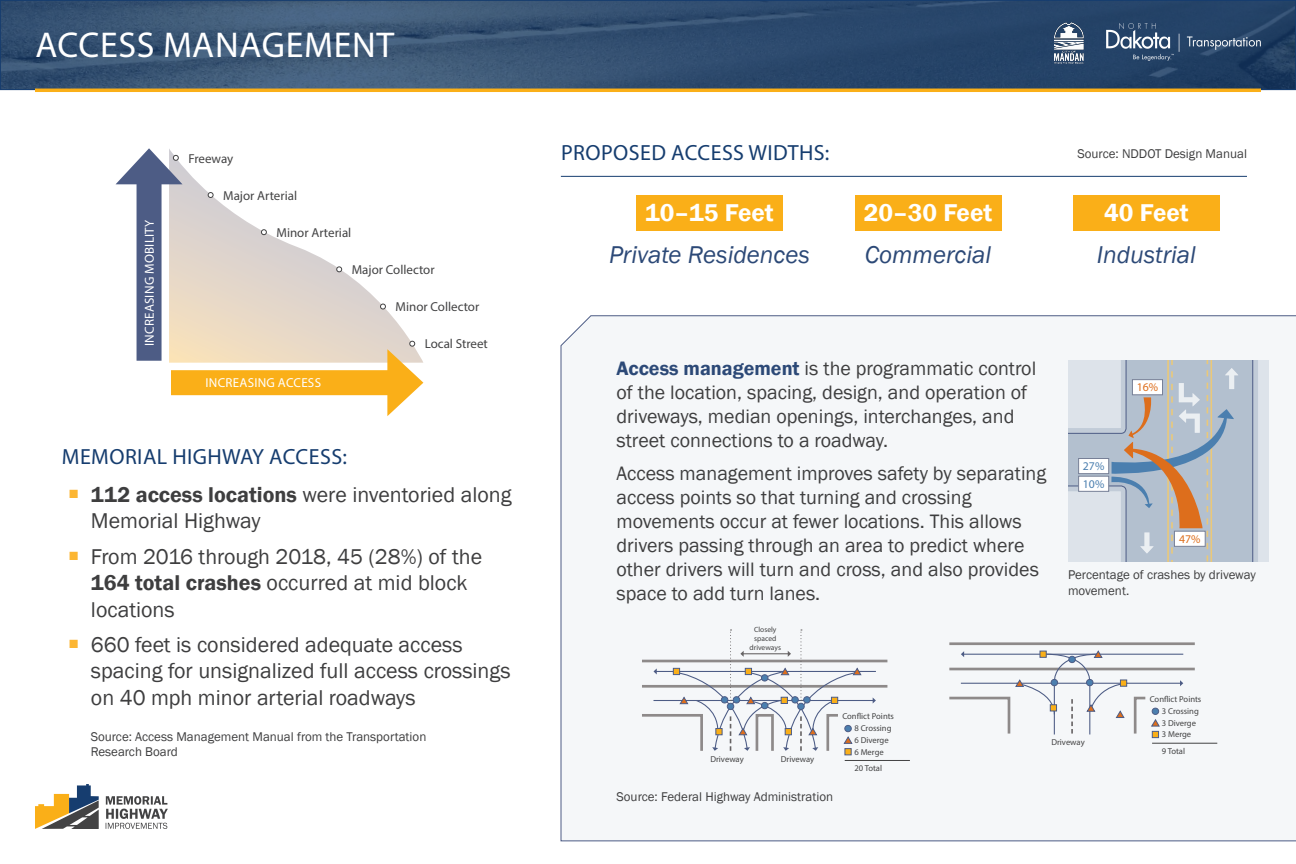
<style>
.page{position:relative;width:1296px;height:864px;background:#fff}
.page>*{position:absolute;margin:0;border:0;box-sizing:border-box;transform-origin:0 0}
.t1{font:36px "Myriad Pro";letter-spacing:.02em;color:#fff}
.t2{font:italic 25px "Franklin Gothic";color:#2c4977}
.t3{font:600 25px "Franklin Gothic";color:#fff}
.t4{font:22px/26.4px "Franklin Gothic";color:#3e3e3f}
.Event_-_Blue{font:22px "Myriad Pro";letter-spacing:.02em;color:#163d6f}
.t5{font:20px/24px "Franklin Gothic";color:#3e3e3f}
.t6{font:13px/15.6px "Franklin Gothic";color:#3e3e3f}
.t7{font:13px "Myriad Pro";color:#434344}
.t8{font:13px "Myriad Pro";letter-spacing:.02em;color:#fff}
.t9{font:11.8px "Myriad Pro";color:#4b7faf}
.t10{font:11.8px "Myriad Pro";color:#dd6e1c}
.t11{font:8.6px "Myriad Pro";color:#434344}
.t12{font:7.55px "Myriad Pro";color:#434344}
.s1{font-weight:600}
.s2{font-weight:600;color:#2c4977}
</style>
<div class="page">
<img style="left:2px;top:2px;width:1292px;height:86px">
<div style="left:0;top:0;width:1296px;height:90px;border:1px solid #163d6f"></div>
<svg style="left:35px;top:784px;width:64px;height:45px"></svg>
<svg style="left:106px;top:796px;width:62px;height:33px"></svg>
<img style="left:1047px;top:14px;width:42px;height:62px">
<img style="left:1106px;top:24px;width:155px;height:36px">
<svg style="left:169px;top:167px;width:244px;height:196px"></svg>
<div style="left:561px;top:315px;width:735px;height:526px;background:#f5f7f9"></div>
<hr style="left:35px;top:89px;width:1226px;height:3px;background:#faaf18">
<div style="left:137px;top:177px;width:25px;height:184px;background:#4d5c85"></div>
<div style="left:171px;top:370px;width:223px;height:25px;background:#faaf18"></div>
<svg style="left:116px;top:148px;width:67px;height:36px"></svg>
<svg style="left:208px;top:192px;width:5px;height:6px"></svg>
<svg style="left:261px;top:230px;width:6px;height:5px"></svg>
<svg style="left:337px;top:267px;width:5px;height:5px"></svg>
<svg style="left:380px;top:304px;width:6px;height:5px"></svg>
<svg style="left:387px;top:341px;width:36px;height:75px"></svg>
<hr style="left:642px;top:660px;width:245px;height:2px;background:#8e8a8a">
<hr style="left:642px;top:685px;width:245px;height:3px;background:#8e8a8a">
<hr style="left:656px;top:671px;width:220px;height:1px;background:#4d5c85">
<hr style="left:654px;top:700px;width:220px;height:1px;background:#4d5c85">
<svg style="left:873px;top:697px;width:3px;height:7px"></svg>
<svg style="left:639px;top:629px;width:223px;height:125px"></svg>
<hr style="left:845px;top:760px;width:65px;height:1px;background:#434344">
<hr style="left:949px;top:642px;width:246px;height:3px;background:#8e8a8a">
<hr style="left:949px;top:668px;width:246px;height:2px;background:#8e8a8a">
<hr style="left:963px;top:654px;width:220px;height:1px;background:#4d5c85">
<hr style="left:961px;top:683px;width:220px;height:1px;background:#4d5c85">
<svg style="left:1180px;top:680px;width:3px;height:6px"></svg>
<svg style="left:1152px;top:736px;width:7px;height:2px"></svg>
<hr style="left:1152px;top:743px;width:65px;height:1px;background:#434344">
<svg style="left:947px;top:650px;width:213px;height:86px"></svg>
<div style="left:1068px;top:361px;width:200px;height:201px;background:#dde3ea"></div>
<svg style="left:1068px;top:361px;width:190px;height:201px"></svg>
<div style="left:636px;top:195px;width:147px;height:35px;background:#faaf18"></div>
<div style="left:855px;top:195px;width:146px;height:35px;background:#faaf18"></div>
<div style="left:1073px;top:195px;width:147px;height:35px;background:#faaf18"></div>
<hr style="left:561px;top:176px;width:686px;height:1px;background:#163d6f">
<p class="t1" style="left:35px;top:23px;width:361px">ACCESS MANAGEMENT</p>
<p class="t8" style="left:141px;top:346px;width:128px;rotate:-90deg">INCREASING MOBILITY</p>
<p class="t7" style="left:188px;top:150px;width:46px">Freeway</p>
<p class="t7" style="left:223px;top:187px;width:75px">Major Arterial</p>
<p class="t7" style="left:276px;top:225px;width:76px">Minor Arterial</p>
<p class="t8" style="left:206px;top:375px;width:117px">INCREASING ACCESS</p>
<p class="t7" style="left:352px;top:262px;width:84px">Major Collector</p>
<p class="t7" style="left:396px;top:299px;width:85px">Minor Collector</p>
<p class="t7" style="left:425px;top:336px;width:65px">Local Street</p>
<p class="Event_-_Blue" style="left:62px;top:443px;width:287px">MEMORIAL HIGHWAY ACCESS:</p>
<p class="t4" style="left:91px;top:482px;width:422px;text-indent:-22px"><sup>■</sup> <span class="s1">112 access locations</span> were inventoried along<br>Memorial Highway</p>
<p class="t4" style="left:91px;top:544px;width:393px;text-indent:-22px"><sup>■</sup> From 2016 through 2018, 45 (28%) of the<br><span class="s1">164 total crashes</span> occurred at mid block locations</p>
<p class="t4" style="left:91px;top:632px;width:421px;text-indent:-22px"><sup>■</sup> 660 feet is considered adequate access spacing for unsignalized full access crossings on 40 mph minor arterial roadways</p>
<p class="t6" style="left:91px;top:729px;width:337px">Source: Access Management Manual from the Transportation<br>Research Board</p>
<p class="Event_-_Blue" style="left:561px;top:139px;width:270px">PROPOSED ACCESS WIDTHS:</p>
<p class="t6" style="left:1077px;top:146px;width:171px">Source: NDDOT Design Manual</p>
<p class="t3" style="left:645px;top:198px;width:130px">10–15 Feet</p>
<p class="t3" style="left:864px;top:198px;width:130px">20–30 Feet</p>
<p class="t3" style="left:1104px;top:198px;width:86px">40 Feet</p>
<p class="t2" style="left:609px;top:239px;width:202px">Private Residences</p>
<p class="t2" style="left:865px;top:239px;width:128px">Commercial</p>
<p class="t2" style="left:1097px;top:239px;width:101px">Industrial</p>
<p class="t5" style="left:616px;top:356px;width:421px"><span class="s2">Access management</span> is the programmatic control of the location, spacing, design, and operation of driveways, median openings, interchanges, and street connections to a roadway.</p>
<p class="t5" style="left:616px;top:461px;width:431px">Access management improves safety by separating access points so that turning and crossing movements occur at fewer locations. This allows drivers passing through an area to predict where other drivers will turn and cross, and also provides space to add turn lanes.</p>
<p class="t12" style="left:754px;top:625px;width:24px">Closely</p>
<p class="t12" style="left:754px;top:634px;width:24px">spaced</p>
<p class="t12" style="left:750px;top:642px;width:33px">driveways</p>
<p class="t9" style="left:1083px;top:459px;width:23px">27%</p>
<p class="t9" style="left:1083px;top:477px;width:23px">10%</p>
<p class="t10" style="left:1137px;top:380px;width:23px">16%</p>
<p class="t10" style="left:1179px;top:532px;width:23px">47%</p>
<p class="t6" style="left:1068px;top:567px;width:189px">Percentage of crashes by driveway movement.</p>
<p class="t11" style="left:710px;top:754px;width:35px">Driveway</p>
<p class="t11" style="left:781px;top:754px;width:35px">Driveway</p>
<p class="t6" style="left:616px;top:789px;width:218px">Source: Federal Highway Administration</p>
<p class="t11" style="left:842px;top:711px;width:53px">Conflict Points</p>
<p class="t11" style="left:854px;top:723px;width:39px">8 Crossing</p>
<p class="t11" style="left:854px;top:735px;width:36px">6 Diverge</p>
<p class="t11" style="left:854px;top:747px;width:31px">6 Merge</p>
<p class="t11" style="left:854px;top:763px;width:29px">20 Total</p>
<p class="t11" style="left:1051px;top:737px;width:35px">Driveway</p>
<p class="t11" style="left:1150px;top:694px;width:53px">Conflict Points</p>
<p class="t11" style="left:1162px;top:706px;width:39px">3 Crossing</p>
<p class="t11" style="left:1162px;top:717px;width:36px">3 Diverge</p>
<p class="t11" style="left:1162px;top:729px;width:31px">3 Merge</p>
<p class="t11" style="left:1162px;top:746px;width:25px">9 Total</p>
</div>
